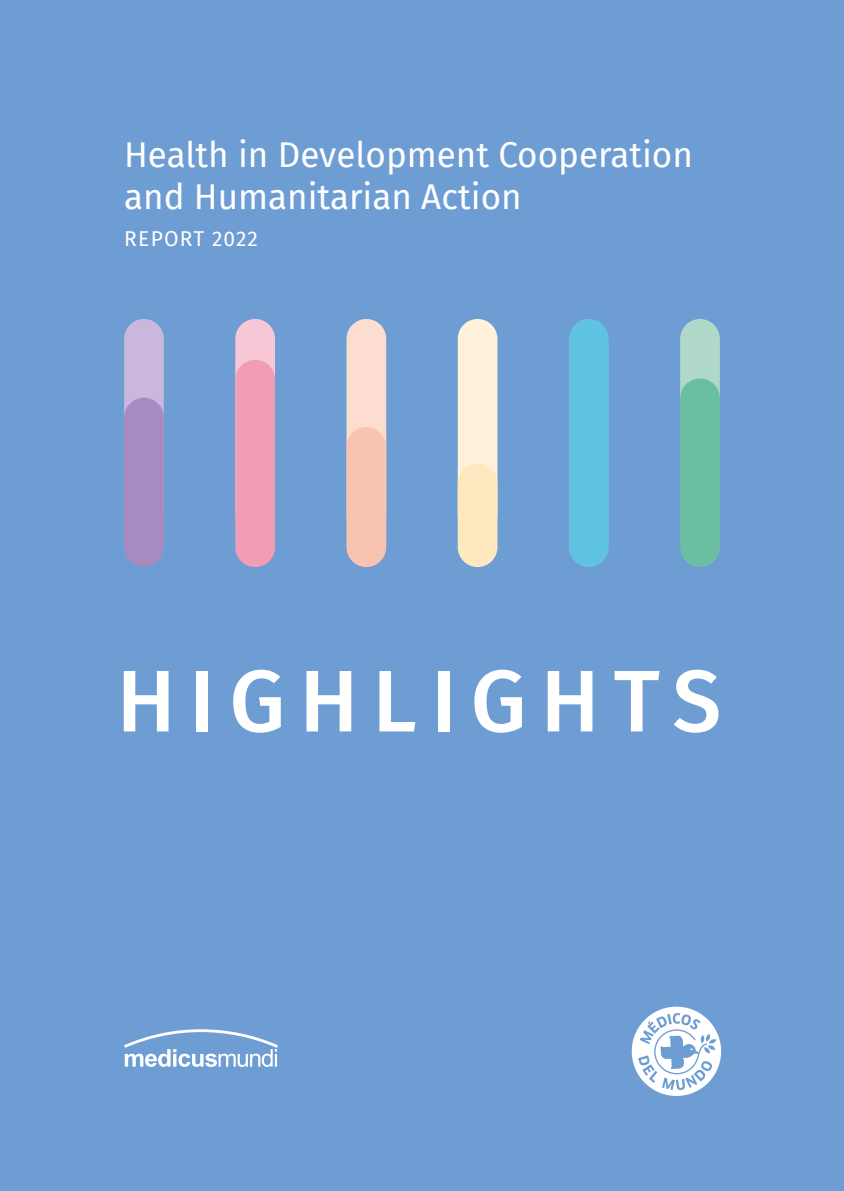
<style>
.page{position:relative;width:844px;height:1191px;background:#fff}
.page>*{position:absolute;margin:0;border:0;box-sizing:border-box;transform-origin:0 0}
.t1{font:500 87.5px "Fira Sans";letter-spacing:.16em;color:#fff}
.t2{font:35px/42px "Fira Sans";color:#fff}
.t3{font:21px "Fira Sans";letter-spacing:.055em;color:#fff}
</style>
<div class="page">
<div style="left:0;top:0;width:843px;height:1191px;background:#6e9dd4"></div>
<svg style="left:124px;top:1029px;width:154px;height:38px"></svg>
<svg style="left:631px;top:1006px;width:91px;height:90px"></svg>
<div style="left:124px;top:319px;width:40px;height:216px;background:#c9b8db;border-radius:20px"></div>
<div style="left:124px;top:398px;width:40px;height:169px;background:#a78abf;border-radius:20px"></div>
<div style="left:457px;top:319px;width:40px;height:216px;background:#fff1da;border-radius:20px"></div>
<div style="left:457px;top:463px;width:40px;height:104px;background:#fee8c0;border-radius:20px"></div>
<div style="left:235px;top:319px;width:40px;height:216px;background:#f8c7d6;border-radius:20px"></div>
<div style="left:235px;top:360px;width:40px;height:207px;background:#f29db6;border-radius:20px"></div>
<div style="left:346px;top:319px;width:40px;height:216px;background:#fcddd0;border-radius:20px"></div>
<div style="left:346px;top:427px;width:40px;height:140px;background:#f9c4af;border-radius:20px"></div>
<div style="left:568px;top:319px;width:40px;height:248px;background:#60c3e1;border-radius:20px"></div>
<div style="left:680px;top:319px;width:39px;height:216px;background:#b1d9c9;border-radius:20px"></div>
<div style="left:680px;top:378px;width:39px;height:189px;background:#6abea2;border-radius:20px"></div>
<p class="t2" style="left:124px;top:133px;width:570px">Health in Development Cooperation and Humanitarian Action</p>
<p class="t3" style="left:124px;top:223px;width:135px">REPORT 2022</p>
<h1 class="t1" style="left:117px;top:630px;width:606px">HIGHLIGHTS</h1>
</div>
